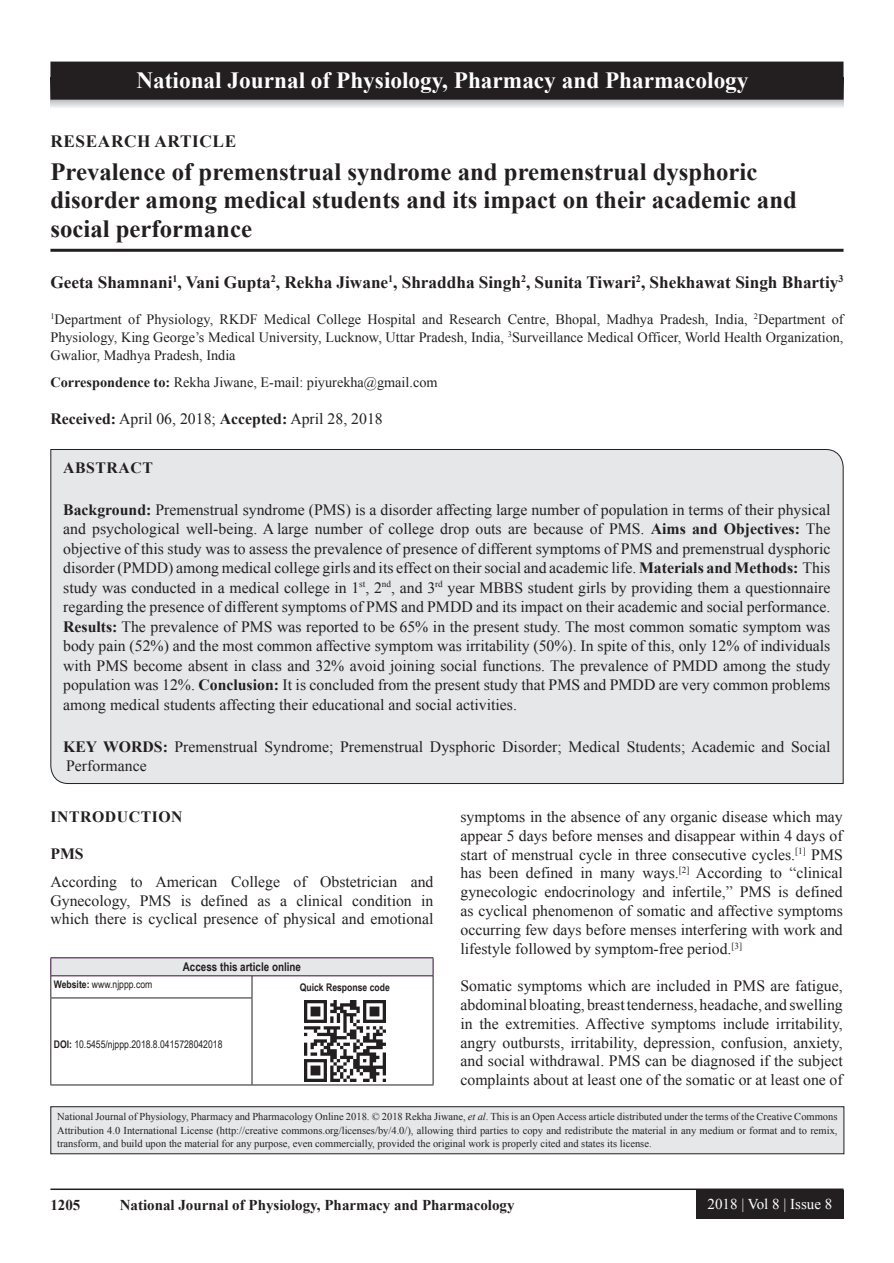
<style>
.page{position:relative;width:894px;height:1263px;background:#fff}
.page>*{position:absolute;margin:0;border:0;box-sizing:border-box;transform-origin:0 0}
.AT{font:700 24.75px/28.5px "Times New Roman";color:#231f20}
.JN_1{font:700 23.25px "Times New Roman";color:#fff}
.AU{font:700 17.25px "Times New Roman";color:#231f20}
.AH{font:700 17.25px "Times New Roman";letter-spacing:.035em;color:#231f20}
.ABS{font:15.75px/19.5px "Times New Roman";color:#231f20;text-align:justify}
.TX{font:15.75px/18.9px "Times New Roman";color:#231f20;text-align:justify}
.KWD{font:15.75px/19.5px "Times New Roman";color:#231f20}
.ABSH{font:700 15.75px "Times New Roman";letter-spacing:.035em;color:#231f20}
.H2_No_Above_Space{font:700 15.75px "Times New Roman";color:#231f20}
.RF{font:700 15px "Times New Roman";color:#231f20}
.RF_VOL{font:15px "Times New Roman";color:#fff}
.AFF{font:14.25px/18px "Times New Roman";color:#231f20;text-align:justify}
.ADD{font:14.25px "Times New Roman";color:#231f20}
.AAO{font:700 12px "Arial Narrow";color:#231f20}
.JN_TX{font:10.5px/13.5px "Times New Roman";color:#231f20;text-align:justify}
.Web{font:10.5px "Arial Narrow";color:#231f20}
.QR{font:700 10.5px "Arial Narrow";color:#231f20}
.s1{font-weight:700}
.s2{font-style:italic}
</style>
<div class="page">
<hr style="left:50px;top:1188px;width:793px;height:2px;background:#231f20">
<div style="left:696px;top:1190px;width:147px;height:28px;background:#231f20"></div>
<hr style="left:50px;top:249px;width:793px;height:3px;background:#231f20">
<div style="left:50px;top:449px;width:793px;height:335px;background:#e6e7e9"></div>
<div style="left:51px;top:957px;width:382px;height:18px;background:#e6e7e9"></div>
<hr style="left:51px;top:975px;width:201px;height:1px;background:#3e083e">
<hr style="left:252px;top:975px;width:181px;height:1px;background:#3e083e">
<svg style="left:50px;top:958px;width:2px;height:39px"></svg>
<svg style="left:251px;top:976px;width:1px;height:21px"></svg>
<hr style="left:50px;top:997px;width:202px;height:1px;background:#231f20">
<hr style="left:50px;top:998px;width:1px;height:86px;background:#231f20">
<hr style="left:251px;top:998px;width:1px;height:86px;background:#231f20">
<hr style="left:50px;top:1084px;width:202px;height:1px;background:#231f20">
<svg style="left:432px;top:958px;width:1px;height:40px"></svg>
<hr style="left:432px;top:998px;width:1px;height:86px;background:#231f20">
<hr style="left:252px;top:1084px;width:181px;height:1px;background:#231f20">
<hr style="left:51px;top:957px;width:201px;height:1px;background:#3e083e">
<hr style="left:252px;top:957px;width:181px;height:1px;background:#3e083e">
<img style="left:304px;top:1000px;width:81px;height:81px">
<div style="left:51px;top:1106px;width:792px;height:47px;background:#e6e7e9"></div>
<div style="left:50px;top:1106px;width:794px;height:48px;border:1px solid #231f20"></div>
<svg style="left:51px;top:100px;width:792px;height:8px"></svg>
<div style="left:51px;top:62px;width:791px;height:37px;background:#231f20"></div>
<div style="left:50px;top:62px;width:793px;height:38px;border:2px solid #231f20"></div>
<p class="JN_1" style="left:136px;top:64px;width:613px">National Journal of Physiology, Pharmacy and Pharmacology</p>
<p class="AH" style="left:50px;top:128px;width:187px">RESEARCH ARTICLE</p>
<p class="AT" style="left:50px;top:156px;width:747px">Prevalence of premenstrual syndrome and premenstrual dysphoric disorder among medical students and its impact on their academic and social performance</p>
<p class="AU" style="left:50px;top:269px;width:794px">Geeta Shamnani<sup>1</sup>, Vani Gupta<sup>2</sup>, Rekha Jiwane<sup>1</sup>, Shraddha Singh<sup>2</sup>, Sunita Tiwari<sup>2</sup>, Shekhawat Singh Bhartiy<sup>3</sup></p>
<p class="AFF" style="left:50px;top:309px;width:794px"><sup>1</sup>Department of Physiology, RKDF Medical College Hospital and Research Centre, Bhopal, Madhya Pradesh, India, <sup>2</sup>Department of Physiology, King George’s Medical University, Lucknow, Uttar Pradesh, India, <sup>3</sup>Surveillance Medical Officer, World Health Organization, Gwalior, Madhya Pradesh, India</p>
<p class="ADD" style="left:50px;top:372px;width:388px"><span class="s1">Correspondence to:</span> Rekha Jiwane, E-mail: piyurekha@gmail.com</p>
<p class="TX" style="left:50px;top:408px;width:334px"><span class="s1">Received:</span> April 06, 2018; <span class="s1">Accepted:</span> April 28, 2018</p>
<p class="ABSH" style="left:63px;top:456px;width:91px">ABSTRACT</p>
<p class="ABS" style="left:63px;top:499px;width:768px"><span class="s1">Background:</span> Premenstrual syndrome (PMS) is a disorder affecting large number of population in terms of their physical and psychological well-being. A large number of college drop outs are because of PMS. <span class="s1">Aims and Objectives:</span> The objective of this study was to assess the prevalence of presence of different symptoms of PMS and premenstrual dysphoric disorder (PMDD) among medical college girls and its effect on their social and academic life. <span class="s1">Materials and Methods:</span> This study was conducted in a medical college in 1<sup>st</sup>, 2<sup>nd</sup>, and 3<sup>rd</sup> year MBBS student girls by providing them a questionnaire regarding the presence of different symptoms of PMS and PMDD and its impact on their academic and social performance.<br><span class="s1">Results:</span> The prevalence of PMS was reported to be 65% in the present study. The most common somatic symptom was body pain (52%) and the most common affective symptom was irritability (50%). In spite of this, only 12% of individuals with PMS become absent in class and 32% avoid joining social functions. The prevalence of PMDD among the study population was 12%. <span class="s1">Conclusion:</span> It is concluded from the present study that PMS and PMDD are very common problems among medical students affecting their educational and social activities.</p>
<p class="KWD" style="left:63px;top:736px;width:768px"><span class="s1">KEY WORDS:</span> Premenstrual Syndrome; Premenstrual Dysphoric Disorder; Medical Students; Academic and Social<br>Performance</p>
<h1 class="ABSH" style="left:50px;top:805px;width:134px">INTRODUCTION</h1>
<p class="H2_No_Above_Space" style="left:50px;top:842px;width:35px">PMS</p>
<p class="TX" style="left:50px;top:871px;width:384px">According to American College of Obstetrician and Gynecology, PMS is defined as a clinical condition in which there is cyclical presence of physical and emotional</p>
<p class="AAO" style="left:183px;top:958px;width:120px">Access this article online</p>
<p class="Web" style="left:54px;top:976px;width:100px"><span class="s1">Website:</span> www.njppp.com</p>
<p class="QR" style="left:300px;top:979px;width:91px">Quick Response code</p>
<p class="TX" style="left:460px;top:806px;width:383px">symptoms in the absence of any organic disease which may appear 5 days before menses and disappear within 4 days of start of menstrual cycle in three consecutive cycles.<sup>[1]</sup> PMS has been defined in many ways.<sup>[2]</sup> According to “clinical gynecologic endocrinology and infertile,” PMS is defined as cyclical phenomenon of somatic and affective symptoms occurring few days before menses interfering with work and lifestyle followed by symptom-free period.<sup>[3]</sup></p>
<p class="TX" style="left:460px;top:975px;width:383px">Somatic symptoms which are included in PMS are fatigue, abdominal bloating, breast tenderness, headache, and swelling in the extremities. Affective symptoms include irritability, angry outbursts, irritability, depression, confusion, anxiety, and social withdrawal. PMS can be diagnosed if the subject complaints about at least one of the somatic or at least one of</p>
<p class="Web" style="left:54px;top:1037px;width:170px"><span class="s1">DOI:</span> 10.5455/njppp.2018.8.0415728042018</p>
<p class="JN_TX" style="left:57px;top:1109px;width:781px">National Journal of Physiology, Pharmacy and Pharmacology Online 2018. © 2018 Rekha Jiwane, <span class="s2">et al</span>. This is an Open Access article distributed under the terms of the Creative Commons Attribution 4.0 International License (http://creative commons.org/licenses/by/4.0/), allowing third parties to copy and redistribute the material in any medium or format and to remix, transform, and build upon the material for any purpose, even commercially, provided the original work is properly cited and states its license.</p>
<p class="RF" style="left:50px;top:1194px;width:31px">1205</p>
<p class="RF" style="left:120px;top:1194px;width:396px">National Journal of Physiology, Pharmacy and Pharmacology</p>
<p class="RF_VOL" style="left:707px;top:1193px;width:126px">2018 | Vol 8 | Issue 8</p>
</div>
